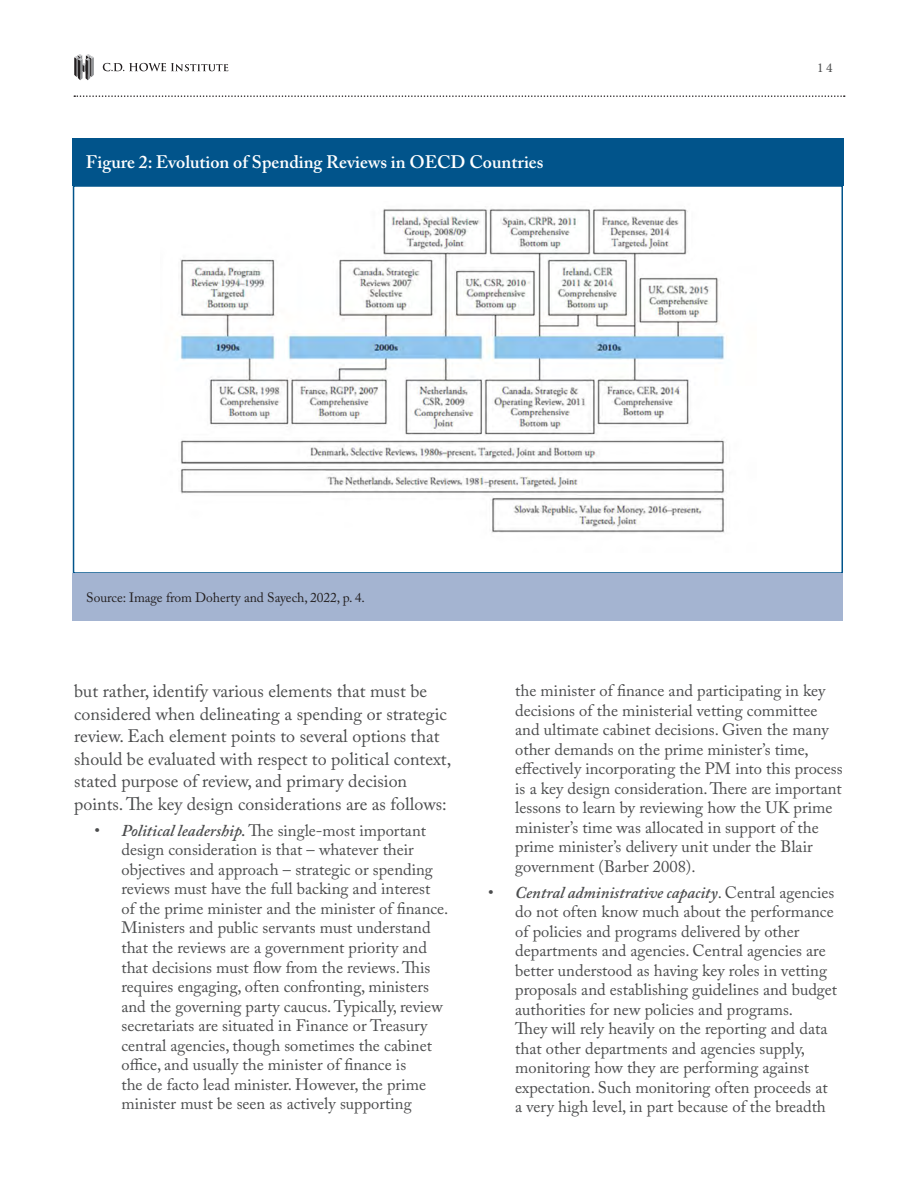
<style>
.page{position:relative;width:918px;height:1188px;background:#fff}
.page>*{position:absolute;margin:0;border:0;box-sizing:border-box;transform-origin:0 0}
.Body_Copy{font:18px/22.5px "Adobe Caslon Pro";color:#4b4c4d}
.Table_Header{font:600 18px "Adobe Caslon Pro";color:#fff}
.bullet{font:16.5px/19.5px "Adobe Caslon Pro";color:#4b4c4d}
.table_foot_note{font:13.5px "Adobe Caslon Pro";letter-spacing:-.005em;color:#231f20}
.t1{font:13.5px "Minion Pro";color:#4b4c4d}
.s1{font-weight:600;font-style:italic}
</style>
<div class="page">
<svg style="left:74px;top:95px;width:771px;height:2px"></svg>
<svg style="left:74px;top:54px;width:20px;height:26px"></svg>
<svg style="left:103px;top:63px;width:125px;height:8px"></svg>
<div style="left:73px;top:185px;width:770px;height:389px;background:#fff;border:2px solid #01548b"></div>
<div style="left:72px;top:138px;width:772px;height:47px;background:#01548b"></div>
<div style="left:73px;top:574px;width:770px;height:47px;background:#a4b4d1"></div>
<img style="left:180px;top:209px;width:545px;height:324px">
<p class="Table_Header" style="left:86px;top:151px;width:459px">Figure 2: Evolution of Spending Reviews in OECD Countries</p>
<p class="table_foot_note" style="left:86px;top:590px;width:280px">Source: Image from Doherty and Sayech, 2022, p. 4.</p>
<p class="t1" style="left:817px;top:59px;width:17px">14</p>
<p class="Body_Copy" style="left:74px;top:680px;width:379px">but rather, identify various elements that must be considered when delineating a spending or strategic review. Each element points to several options that should be evaluated with respect to political context, stated purpose of review, and primary decision points. The key design considerations are as follows:</p>
<p class="bullet" style="left:122px;top:821px;width:328px;text-indent:-27px">• <span class="s1">Political leadership.</span> The single-most important design consideration is that – whatever their objectives and approach – strategic or spending reviews must have the full backing and interest<br>of the prime minister and the minister of finance.<br>Ministers and public servants must understand that the reviews are a government priority and that decisions must flow from the reviews. This requires engaging, often confronting, ministers and the governing party caucus. Typically, review secretariats are situated in Finance or Treasury central agencies, though sometimes the cabinet office, and usually the minister of finance is<br>the de facto lead minister. However, the prime minister must be seen as actively supporting</p>
<p class="bullet" style="left:515px;top:681px;width:329px">the minister of finance and participating in key decisions of the ministerial vetting committee and ultimate cabinet decisions. Given the many other demands on the prime minister’s time, effectively incorporating the PM into this process is a key design consideration. There are important lessons to learn by reviewing how the UK prime minister’s time was allocated in support of the prime minister’s delivery unit under the Blair government (Barber 2008).</p>
<p class="bullet" style="left:515px;top:882px;width:323px;text-indent:-27px">• <span class="s1">Central administrative capacity</span>. Central agencies do not often know much about the performance of policies and programs delivered by other departments and agencies. Central agencies are better understood as having key roles in vetting proposals and establishing guidelines and budget authorities for new policies and programs.<br>They will rely heavily on the reporting and data that other departments and agencies supply, monitoring how they are performing against expectation. Such monitoring often proceeds at a very high level, in part because of the breadth</p>
</div>
